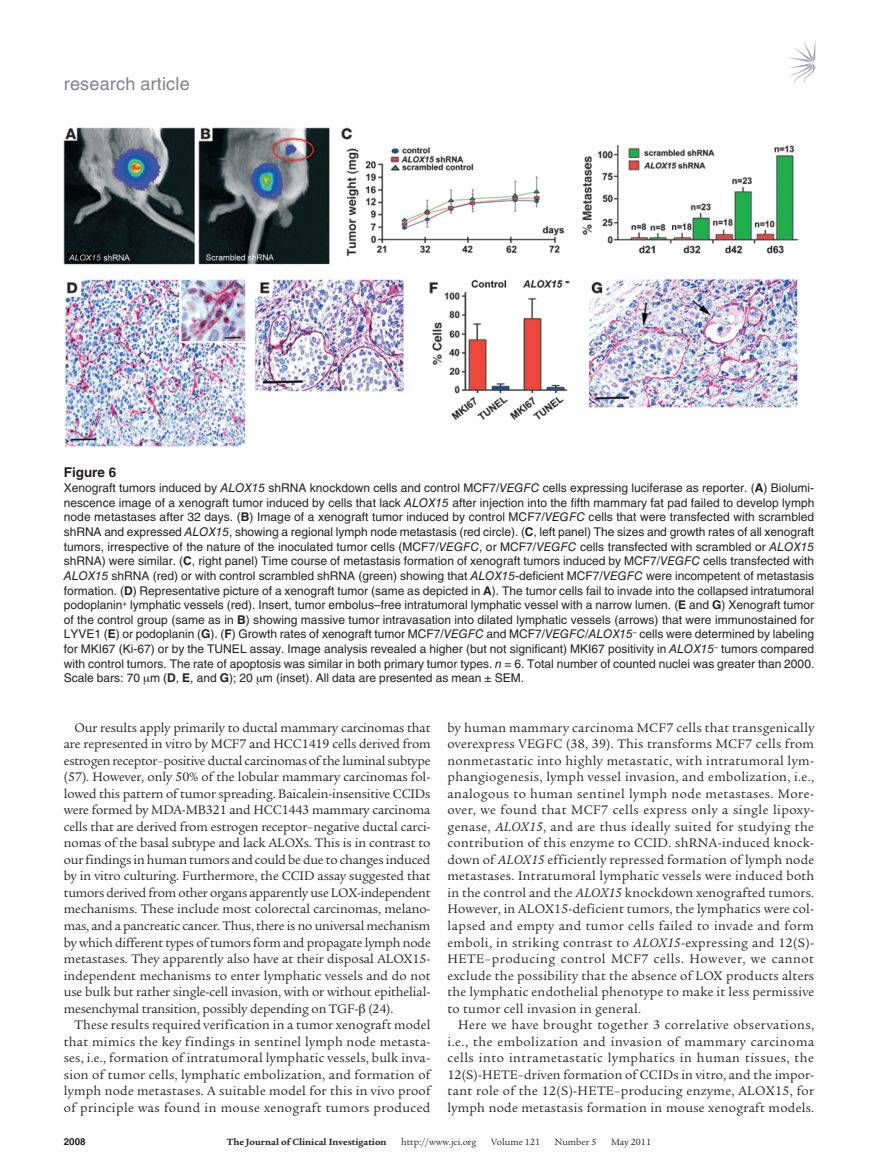
<style>
.page{position:relative;width:878px;height:1175px;background:#fff}
.page>*{position:absolute;margin:0;border:0;box-sizing:border-box;transform-origin:0 0}
.t1{font:18px "Helvetica LT Std";letter-spacing:.01em;color:#808285}
.t2{font:13.5px/16.5px "Legacy Serif Std";letter-spacing:.02em;color:#231f20;text-align:justify}
.t3{font:700 13.5px "Helvetica LT Std";color:#231f20}
.t4{font:12px/14.7px "Helvetica LT Std";color:#231f20;text-align:justify}
.t5{font:9.75px "Legacy Serif Std";color:#231f20}
.t6{font:700 9.75px "Legacy Serif Std";color:#231f20}
.t7{font:700 9.75px "Helvetica LT Std";color:#231f20}
.s1{font-style:italic}
.s2{font-weight:700}
</style>
<div class="page">
<svg style="left:789px;top:42px;width:26px;height:43px"></svg>
<img style="left:64px;top:127px;width:734px;height:320px">
<h1 class="t1" style="left:64px;top:73px;width:127px">research article</h1>
<p class="t3" style="left:64px;top:464px;width:54px">Figure 6</p>
<p class="t4" style="left:64px;top:480px;width:752px">Xenograft tumors induced by <span class="s1">ALOX15</span> shRNA knockdown cells and control MCF7/<span class="s1">VEGFC</span> cells expressing luciferase as reporter. (<span class="s2">A</span>) Biolumi&shy;nescence image of a xenograft tumor induced by cells that lack <span class="s1">ALOX15</span> after injection into the fifth mammary fat pad failed to develop lymph node metastases after 32 days. (<span class="s2">B</span>) Image of a xenograft tumor induced by control MCF7/<span class="s1">VEGFC</span> cells that were transfected with scrambled shRNA and expressed <span class="s1">ALOX15</span>, showing a regional lymph node metastasis (red circle). (<span class="s2">C</span>, left panel) The sizes and growth rates of all xenograft tumors, irrespective of the nature of the inoculated tumor cells (MCF7/<span class="s1">VEGFC</span>, or MCF7/<span class="s1">VEGFC</span> cells transfected with scrambled or <span class="s1">ALOX15 </span>shRNA) were similar. (<span class="s2">C</span>, right panel) Time course of metastasis formation of xenograft tumors induced by MCF7/<span class="s1">VEGFC</span> cells transfected with <span class="s1">ALOX15</span> shRNA (red) or with control scrambled shRNA (green) showing that <span class="s1">ALOX15</span>-deficient MCF7/<span class="s1">VEGFC</span> were incompetent of metastasis formation. (<span class="s2">D</span>) Representative picture of a xenograft tumor (same as depicted in <span class="s2">A</span>). The tumor cells fail to invade into the collapsed intratumoral podoplanin<sup>+</sup> lymphatic vessels (red). Insert, tumor embolus–free intratumoral lymphatic vessel with a narrow lumen. (<span class="s2">E</span> and <span class="s2">G</span>) Xenograft tumor of the control group (same as in <span class="s2">B</span>) showing massive tumor intravasation into dilated lymphatic vessels (arrows) that were immunostained for LYVE1 (<span class="s2">E</span>) or podoplanin (<span class="s2">G</span>). (<span class="s2">F</span>) Growth rates of xenograft tumor MCF7/<span class="s1">VEGFC</span> and MCF7/<span class="s1">VEGFC/ALOX15</span><sup>–</sup> cells were determined by labeling for MKI67 (Ki-67) or by the TUNEL assay. Image analysis revealed a higher (but not significant) MKI67 positivity in <span class="s1">ALOX15</span><sup>–</sup> tumors compared with control tumors. The rate of apoptosis was similar in both primary tumor types. <span class="s1">n</span> = 6. Total number of counted nuclei was greater than 2000.<br>Scale bars: 70 m (<span class="s2">D</span>, <span class="s2">E</span>, and <span class="s2">G</span>); 20 m (inset). All data are presented as mean ± SEM.</p>
<p class="t2" style="left:64px;top:719px;width:368px;text-indent:11px">Our results apply primarily to ductal mammary carcinomas that are represented in vitro by MCF7 and HCC1419 cells derived from estrogen receptor–positive ductal carcinomas of the luminal subtype (57). However, only 50% of the lobular mammary carcinomas fol&shy;lowed this pattern of tumor spreading. Baicalein-insensitive CCIDs were formed by MDA-MB321 and HCC1443 mammary carcinoma cells that are derived from estrogen receptor–negative ductal carci&shy;nomas of the basal subtype and lack ALOXs. This is in contrast to our findings in human tumors and could be due to changes induced by in vitro culturing. Furthermore, the CCID assay suggested that tumors derived from other organs apparently use LOX-independent mechanisms. These include most colorectal carcinomas, melano&shy;mas, and a pancreatic cancer. Thus, there is no universal mechanism by which different types of tumors form and propagate lymph node metastases. They apparently also have at their disposal ALOX15- independent mechanisms to enter lymphatic vessels and do not use bulk but rather single-cell invasion, with or without epithelial&shy;mesenchymal transition, possibly depending on TGF- (24).</p>
<p class="t2" style="left:64px;top:1016px;width:368px;text-indent:11px">These results required verification in a tumor xenograft model that mimics the key findings in sentinel lymph node metasta&shy;ses, i.e., formation of intratumoral lymphatic vessels, bulk inva&shy;sion of tumor cells, lymphatic embolization, and formation of lymph node metastases. A suitable model for this in vivo proof of principle was found in mouse xenograft tumors produced</p>
<p class="t2" style="left:447px;top:719px;width:368px">by human mammary carcinoma MCF7 cells that transgenically overexpress VEGFC (38, 39). This transforms MCF7 cells from nonmetastatic into highly metastatic, with intratumoral lym&shy;phangiogenesis, lymph vessel invasion, and embolization, i.e., analogous to human sentinel lymph node metastases. More&shy;over, we found that MCF7 cells express only a single lipoxy&shy;genase, <span class="s1">ALOX15</span>, and are thus ideally suited for studying the contribution of this enzyme to CCID. shRNA-induced knock&shy;down of <span class="s1">ALOX15</span> efficiently repressed formation of lymph node metastases. Intratumoral lymphatic vessels were induced both in the control and the <span class="s1">ALOX15</span> knockdown xenografted tumors.<br>However, in ALOX15-deficient tumors, the lymphatics were col&shy;lapsed and empty and tumor cells failed to invade and form emboli, in striking contrast to <span class="s1">ALOX15</span>-expressing and 12(S)- HETE–producing control MCF7 cells. However, we cannot exclude the possibility that the absence of LOX products alters the lymphatic endothelial phenotype to make it less permissive to tumor cell invasion in general.</p>
<p class="t2" style="left:447px;top:1016px;width:368px;text-indent:11px">Here we have brought together 3 correlative observations, i.e., the embolization and invasion of mammary carcinoma cells into intrametastatic lymphatics in human tissues, the 12(S)-HETE–driven formation of CCIDs in vitro, and the impor&shy;tant role of the 12(S)-HETE–producing enzyme, ALOX15, for lymph node metastasis formation in mouse xenograft models.</p>
<p class="t7" style="left:64px;top:1135px;width:23px">2008</p>
<p class="t6" style="left:227px;top:1135px;width:161px">The Journal of Clinical Investigation</p>
<p class="t5" style="left:401px;top:1136px;width:77px">http://www.jci.org</p>
<p class="t5" style="left:491px;top:1136px;width:50px">Volume 121</p>
<p class="t5" style="left:555px;top:1136px;width:43px">Number 5</p>
<p class="t5" style="left:611px;top:1136px;width:41px">May 2011</p>
</div>
